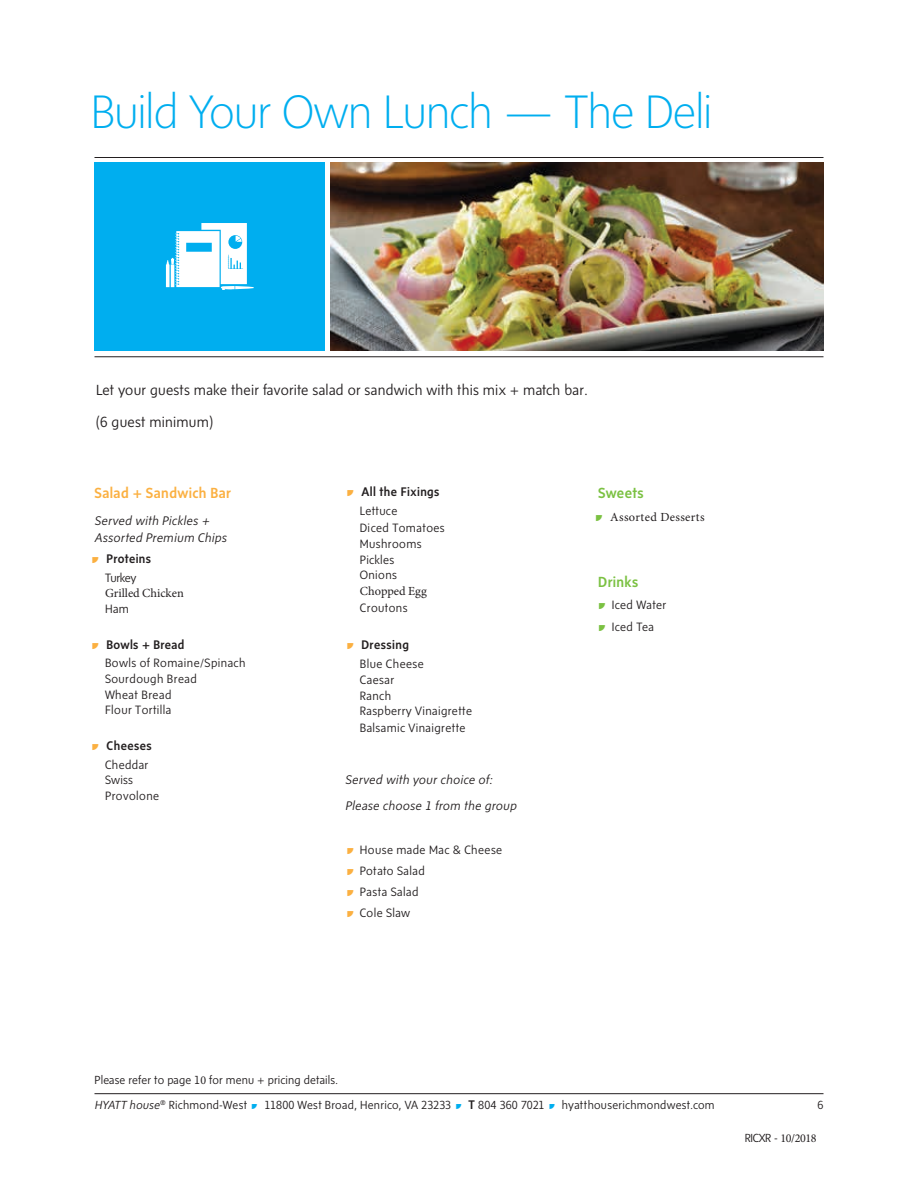
<style>
.page{position:relative;width:918px;height:1188px;background:#fff}
.page>*{position:absolute;margin:0;border:0;box-sizing:border-box;transform-origin:0 0}
.t1{font:200 48px "Sense";letter-spacing:-.01em;color:#00aeef}
.t2{font:300 15px/32.4px "Sense";letter-spacing:.015em;color:#231f20}
.t3{font:500 15px "Sense";letter-spacing:.025em;color:#fbb041}
.t4{font:500 15px "Sense";letter-spacing:.025em;color:#7bc142}
.t5{font:italic 300 12.75px/16.5px "Sense";letter-spacing:.03em;color:#231f20}
.t6{font:500 12.75px "Sense";letter-spacing:.035em;color:#231f20}
.t7{font:300 12.3px/15.6px "Sense";letter-spacing:.03em;color:#231f20}
.t8{font:12.3px "Minion Pro";color:#231f20}
.t9{font:12.3px "Minion Pro";letter-spacing:.03em;color:#231f20}
.t10{font:300 12px/25.8px "Sense";letter-spacing:.015em;color:#231f20}
.t11{font:12px "Minion Pro";letter-spacing:-.03em;color:#231f20}
.s1{font-family:"Sense Extras";font-weight:400;font-size:14.25px;color:#fbb041}
.s2{font-family:"Minion Pro";font-weight:400}
.s3{font-family:"Sense Extras";font-size:14.25px;color:#7bc142}
.s4{font-family:"Sense Extras";font-weight:400;font-size:14.25px;color:#7bc142}
.s5{font-style:italic}
.s6{font-family:"Sense Extras";font-weight:400;color:#00aeef}
.s7{font-weight:500;font-size:12.75px}
.s8{font-family:"Sense";font-weight:300}
</style>
<div class="page">
<hr style="left:94px;top:1093px;width:730px;height:1px;background:#231f20">
<hr style="left:94px;top:357px;width:730px;height:1px;background:#231f20">
<hr style="left:94px;top:157px;width:730px;height:1px;background:#231f20">
<div style="left:94px;top:162px;width:231px;height:189px;background:#00aeef"></div>
<svg style="left:166px;top:223px;width:88px;height:67px"></svg>
<img style="left:331px;top:162px;width:492px;height:189px">
<h1 class="t1" style="left:91px;top:84px;width:622px">Build Your Own Lunch — The Deli</h1>
<p class="t2" style="left:96px;top:373px;width:493px">Let your guests make their favorite salad or sandwich with this mix + match bar. (6 guest minimum)</p>
<p class="t3" style="left:94px;top:484px;width:138px">Salad + Sandwich Bar</p>
<p class="t5" style="left:94px;top:512px;width:133px">Served with Pickles +<br>Assorted Premium Chips</p>
<p class="t6" style="left:92px;top:552px;width:61px"><span class="s1">•</span> Proteins</p>
<p class="t7" style="left:105px;top:569px;width:33px">Turkey</p>
<p class="t8" style="left:105px;top:584px;width:80px">Grilled Chicken</p>
<p class="t7" style="left:105px;top:601px;width:25px">Ham</p>
<p class="t6" style="left:92px;top:637px;width:94px"><span class="s1">•</span> Bowls + Bread</p>
<p class="t7" style="left:105px;top:654px;width:142px">Bowls of Romaine<span class="s2">/</span>Spinach<br>Sourdough Bread<br>Wheat Bread<br>Flour Tortilla</p>
<p class="t6" style="left:92px;top:739px;width:62px"><span class="s1">•</span> Cheeses</p>
<p class="t7" style="left:105px;top:757px;width:56px">Cheddar<br>Swiss<br>Provolone</p>
<p class="t6" style="left:346px;top:484px;width:95px"><span class="s1">•</span> All the Fixings</p>
<p class="t7" style="left:360px;top:503px;width:86px">Lettuce<br>Diced Tomatoes<br>Mushrooms<br>Pickles<br>Onions</p>
<p class="t8" style="left:360px;top:583px;width:68px">Chopped Egg</p>
<p class="t7" style="left:360px;top:599px;width:49px">Croutons</p>
<p class="t6" style="left:346px;top:637px;width:64px"><span class="s1">•</span> Dressing</p>
<p class="t7" style="left:360px;top:656px;width:114px">Blue Cheese<br>Caesar<br>Ranch<br>Raspberry Vinaigrette</p>
<p class="t7" style="left:360px;top:719px;width:107px">Balsamic Vinaigrette</p>
<p class="t5" style="left:345px;top:766px;width:173px;line-height:26.7px">Served with your choice of:<br>Please choose 1 from the group</p>
<p class="t7" style="left:346px;top:841px;width:157px"><span class="s1">•</span>House made Mac &amp; Cheese</p>
<p class="t7" style="left:346px;top:862px;width:80px"><span class="s1">•</span>Potato Salad</p>
<p class="t7" style="left:346px;top:884px;width:74px"><span class="s1">•</span>Pasta Salad</p>
<p class="t7" style="left:346px;top:905px;width:65px"><span class="s1">•</span>Cole Slaw</p>
<p class="t4" style="left:598px;top:484px;width:47px">Sweets</p>
<p class="t9" style="left:595px;top:509px;width:111px"><span class="s3">•</span> Assorted Desserts</p>
<p class="t4" style="left:598px;top:574px;width:42px">Drinks</p>
<p class="t7" style="left:598px;top:597px;width:70px"><span class="s4">•</span>Iced Water</p>
<p class="t7" style="left:598px;top:618px;width:57px"><span class="s4">•</span>Iced Tea</p>
<p class="t10" style="left:94px;top:1066px;width:622px">Please refer to page 1<span class="s2">0</span> for menu + pricing details.<br><span class="s5">HYATT house</span><sup>®</sup> Richmond-West <span class="s6">•</span> 11800 West Broad, Henrico, VA 23233 <span class="s6">•</span> <span class="s7">T</span> 804 360 7021 <span class="s6">•</span> hyatthouserichmondwest.com</p>
<p class="t10" style="left:818px;top:1091px;width:7px">6</p>
<p class="t11" style="left:745px;top:1130px;width:73px"><span class="s8">RICXR -</span> 10/2018</p>
</div>
